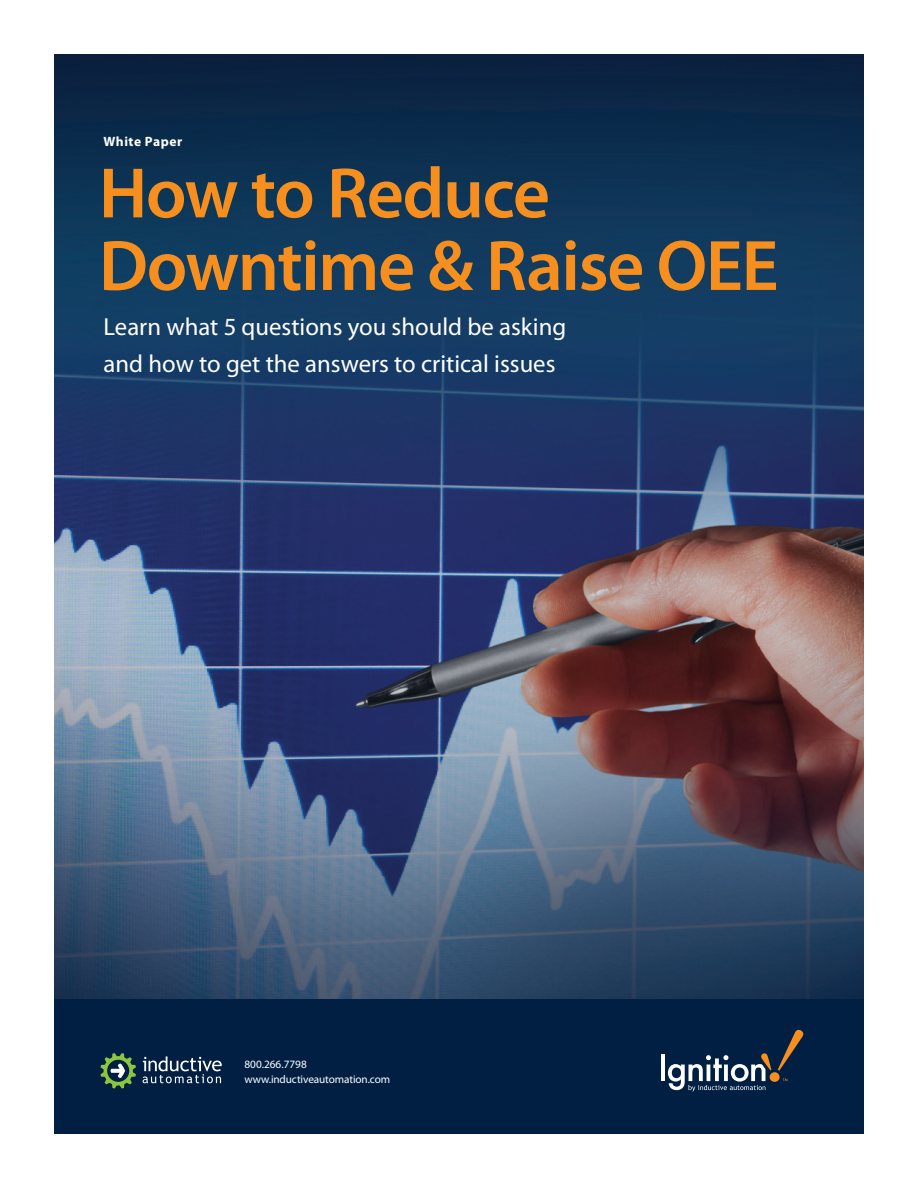
<style>
.page{position:relative;width:918px;height:1188px;background:#fff}
.page>*{position:absolute;margin:0;border:0;box-sizing:border-box;transform-origin:0 0}
.t1{font:600 72px/72.6px "Myriad Pro";letter-spacing:-.02em;color:#f68f1e}
.t2{font:24.75px/36.3px "Myriad Pro";color:#fff}
.t3{font:700 13.5px "Myriad Pro";letter-spacing:.04em;color:#fff}
.t4{font:11.25px/14.9px "Myriad Pro";letter-spacing:-.01em;color:#fff}
</style>
<div class="page">
<img style="left:54px;top:54px;width:810px;height:945px">
<div style="left:54px;top:999px;width:810px;height:135px;background:#001f43"></div>
<svg style="left:143px;top:1056px;width:79px;height:27px"></svg>
<svg style="left:100px;top:1053px;width:36px;height:36px"></svg>
<hr style="left:661px;top:1055px;width:4px;height:26px;background:#fff">
<svg style="left:668px;top:1030px;width:136px;height:61px"></svg>
<p class="t3" style="left:103px;top:132px;width:80px">White Paper</p>
<h1 class="t1" style="left:99px;top:155px;width:681px">How to Reduce<br>Downtime &amp; Raise OEE</h1>
<p class="t2" style="left:104px;top:308px;width:464px">Learn what 5 questions you should be asking and how to get the answers to critical issues</p>
<p class="t4" style="left:244px;top:1057px;width:147px">800.266.7798 www.inductiveautomation.com</p>
</div>
